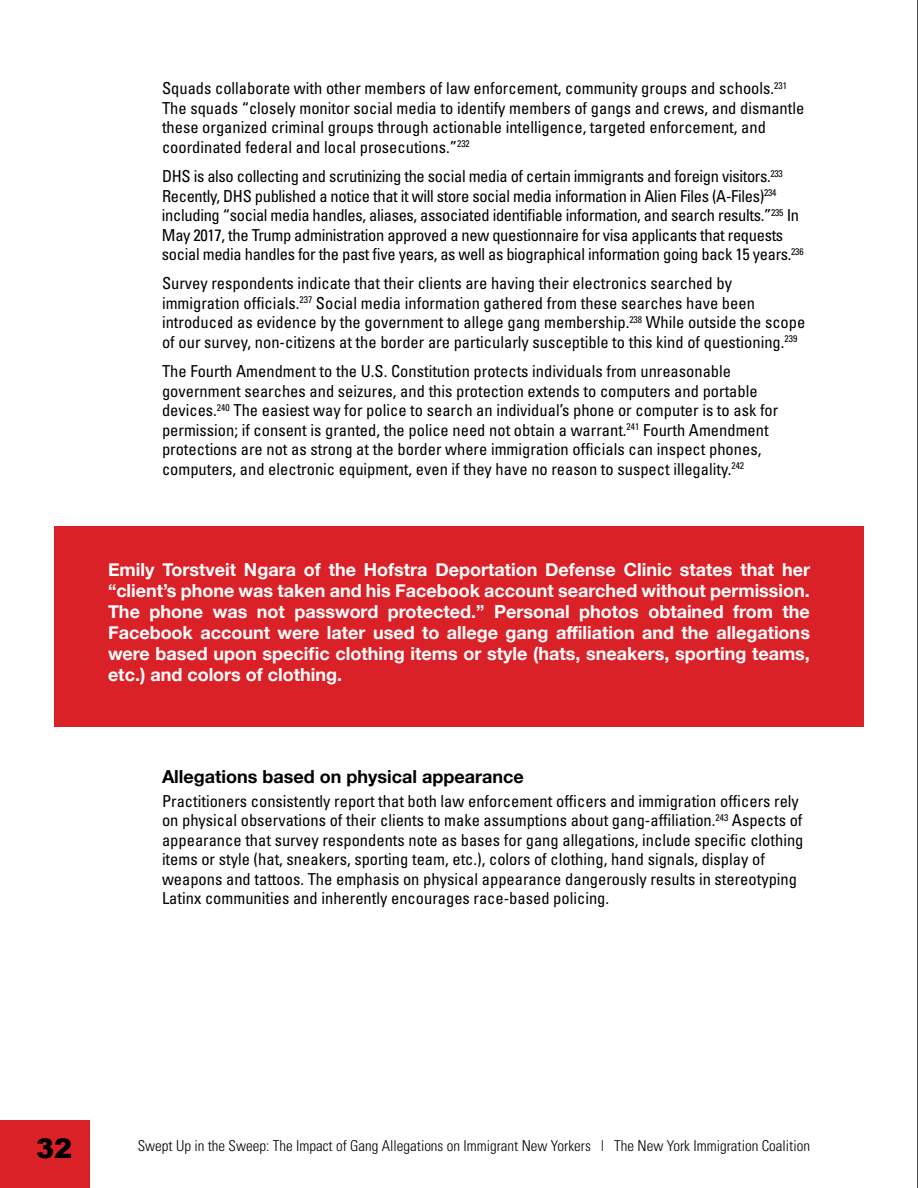
<style>
.page{position:relative;width:918px;height:1188px;background:#fff}
.page>*{position:absolute;margin:0;border:0;box-sizing:border-box;transform-origin:0 0}
.t1{font:900 27px "Arial";color:#000}
.t2{font:700 18px/21px "Helvetica Neue";color:#fff;text-align:justify}
.t3{font:700 18px "Helvetica Neue";color:#000}
.t4{font:condensed 16.5px/19.5px "Univers";color:#000}
.t5{font:condensed 16.5px/19.5px "Univers";letter-spacing:-.02em;color:#000}
.t6{font:300 condensed 15px "Univers";color:#000}
</style>
<div class="page">
<div style="left:0;top:1120px;width:90px;height:68px;background:#da2128"></div>
<div style="left:54px;top:526px;width:810px;height:202px;background:#da2128"></div>
<p class="t4" style="left:162px;top:78px;width:644px">Squads collaborate with other members of law enforcement, community groups and schools.<sup>231<br></sup>The squads “closely monitor social media to identify members of gangs and crews, and dismantle these organized criminal groups through actionable intelligence, targeted enforcement, and coordinated federal and local prosecutions.”<sup>232</sup></p>
<p class="t5" style="left:162px;top:166px;width:643px">DHS is also collecting and scrutinizing the social media of certain immigrants and foreign visitors.<sup>233<br></sup>Recently, DHS published a notice that it will store social media information in Alien Files (A-Files)<sup>234 </sup>including “social media handles, aliases, associated identifiable information, and search results.”<sup>235</sup> In May 2017, the Trump administration approved a new questionnaire for visa applicants that requests social media handles for the past five years, as well as biographical information going back 15 years.<sup>236</sup></p>
<p class="t4" style="left:162px;top:273px;width:645px">Survey respondents indicate that their clients are having their electronics searched by immigration officials.<sup>237</sup> Social media information gathered from these searches have been introduced as evidence by the government to allege gang membership.<sup>238</sup> While outside the scope of our survey, non-citizens at the border are particularly susceptible to this kind of questioning.<sup>239</sup></p>
<p class="t4" style="left:162px;top:361px;width:618px">The Fourth Amendment to the U.S. Constitution protects individuals from unreasonable government searches and seizures, and this protection extends to computers and portable devices.<sup>240</sup> The easiest way for police to search an individual’s phone or computer is to ask for permission; if consent is granted, the police need not obtain a warrant.<sup>241</sup> Fourth Amendment protections are not as strong at the border where immigration officials can inspect phones, computers, and electronic equipment, even if they have no reason to suspect illegality.<sup>242</sup></p>
<p class="t2" style="left:108px;top:559px;width:704px">Emily Torstveit Ngara of the Hofstra Deportation Defense Clinic states that her “client’s phone was taken and his Facebook account searched without permission.<br>The phone was not password protected.” Personal photos obtained from the Facebook account were later used to allege gang affiliation and the allegations were based upon specific clothing items or style (hats, sneakers, sporting teams, etc.) and colors of clothing.</p>
<p class="t3" style="left:162px;top:762px;width:363px">Allegations based on physical appearance</p>
<p class="t4" style="left:162px;top:790px;width:643px">Practitioners consistently report that both law enforcement officers and immigration officers rely on physical observations of their clients to make assumptions about gang-affiliation.<sup>243</sup> Aspects of appearance that survey respondents note as bases for gang allegations, include specific clothing items or style (hat, sneakers, sporting team, etc.), colors of clothing, hand signals, display of weapons and tattoos. The emphasis on physical appearance dangerously results in stereotyping Latinx communities and inherently encourages race-based policing.</p>
<h1 class="t1" style="left:36px;top:1129px;width:38px">32</h1>
<p class="t6" style="left:138px;top:1137px;width:674px">Swept Up in the Sweep: The Impact of Gang Allegations on Immigrant New Yorkers | The New York Immigration Coalition</p>
</div>
